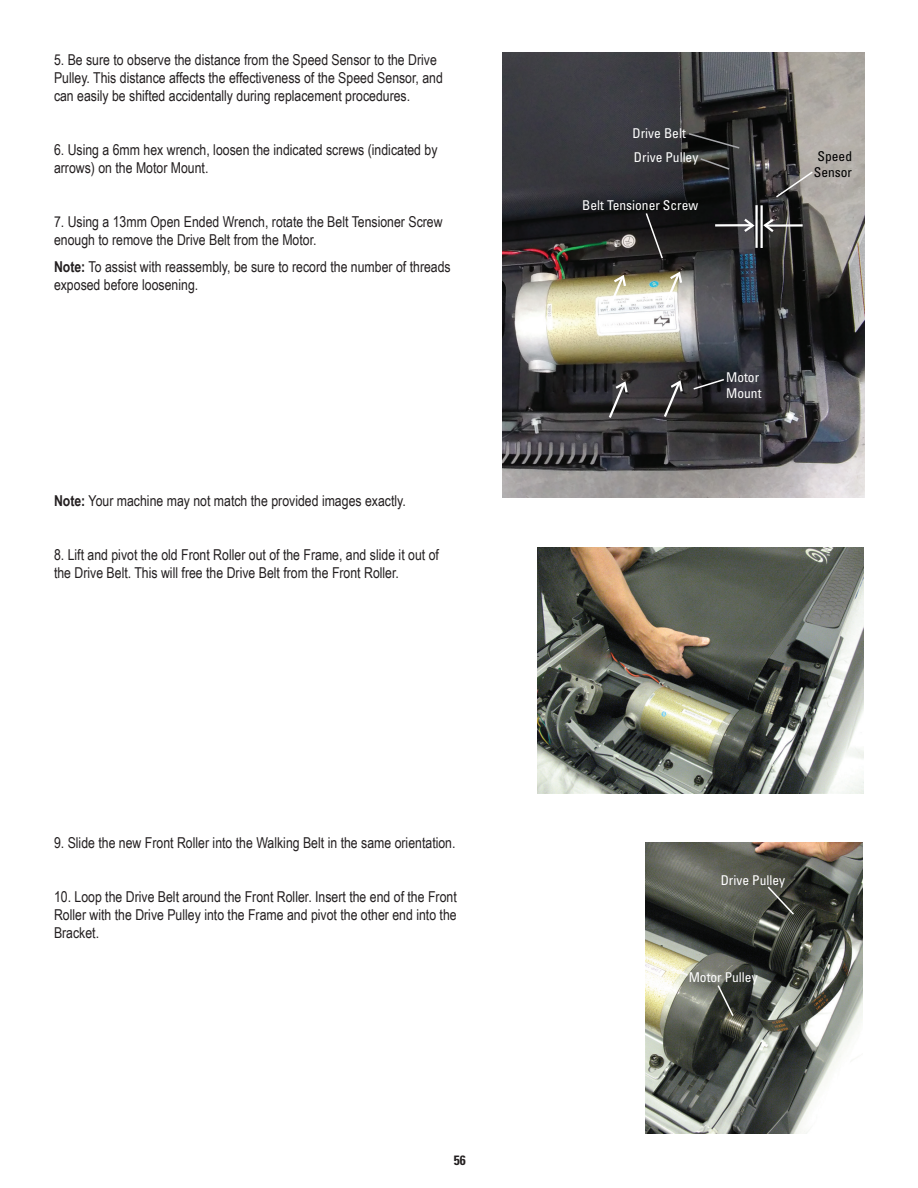
<style>
.page{position:relative;width:918px;height:1188px;background:#fff}
.page>*{position:absolute;margin:0;border:0;box-sizing:border-box;transform-origin:0 0}
.t1{font:15px/18px "Arial Narrow";color:#231f20}
.t2{font:condensed 13.5px/16.2px "Univers";color:#fff}
.t3{font:condensed 13.5px/16.2px "Univers";color:#000}
.t4{font:700 condensed 13.5px "Univers";color:#231f20}
.s1{font-weight:700}
</style>
<div class="page">
<img style="left:502px;top:53px;width:362px;height:445px">
<svg style="left:644px;top:212px;width:20px;height:48px"></svg>
<svg style="left:607px;top:379px;width:22px;height:41px"></svg>
<svg style="left:662px;top:379px;width:22px;height:40px"></svg>
<svg style="left:605px;top:273px;width:23px;height:41px"></svg>
<svg style="left:661px;top:270px;width:23px;height:41px"></svg>
<svg style="left:687px;top:132px;width:54px;height:18px"></svg>
<svg style="left:692px;top:378px;width:34px;height:13px"></svg>
<hr style="left:760px;top:205px;width:3px;height:43px;background:#fff">
<hr style="left:755px;top:205px;width:3px;height:43px;background:#fff">
<hr style="left:715px;top:224px;width:37px;height:3px;background:#fff">
<hr style="left:766px;top:224px;width:37px;height:3px;background:#fff">
<svg style="left:742px;top:216px;width:34px;height:18px"></svg>
<svg style="left:774px;top:170px;width:40px;height:29px"></svg>
<svg style="left:699px;top:157px;width:32px;height:14px"></svg>
<img style="left:537px;top:548px;width:326px;height:246px">
<img style="left:645px;top:843px;width:218px;height:290px">
<svg style="left:766px;top:885px;width:30px;height:31px"></svg>
<svg style="left:716px;top:984px;width:19px;height:34px"></svg>
<p class="t1" style="left:54px;top:50px;width:390px">5. Be sure to observe the distance from the Speed Sensor to the Drive<br>Pulley. This distance affects the effectiveness of the Speed Sensor, and can easily be shifted accidentally during replacement procedures.</p>
<p class="t1" style="left:54px;top:140px;width:385px">6. Using a 6mm hex wrench, loosen the indicated screws (indicated by arrows) on the Motor Mount.</p>
<p class="t1" style="left:54px;top:212px;width:390px">7. Using a 13mm Open Ended Wrench, rotate the Belt Tensioner Screw enough to remove the Drive Belt from the Motor.</p>
<p class="t1" style="left:54px;top:257px;width:398px"><span class="s1">Note:</span> To assist with reassembly, be sure to record the number of threads exposed before loosening.</p>
<p class="t1" style="left:54px;top:491px;width:353px"><span class="s1">Note:</span> Your machine may not match the provided images exactly.</p>
<p class="t1" style="left:54px;top:545px;width:386px">8. Lift and pivot the old Front Roller out of the Frame, and slide it out of the Drive Belt. This will free the Drive Belt from the Front Roller.</p>
<p class="t1" style="left:54px;top:833px;width:403px">9. Slide the new Front Roller into the Walking Belt in the same orientation.</p>
<p class="t1" style="left:54px;top:887px;width:404px;text-align:justify">10. Loop the Drive Belt around the Front Roller. Insert the end of the Front Roller with the Drive Pulley into the Frame and pivot the other end into the Bracket.</p>
<p class="t4" style="left:454px;top:1152px;width:13px">56</p>
<p class="t2" style="left:633px;top:125px;width:55px">Drive Belt</p>
<p class="t2" style="left:634px;top:149px;width:66px">Drive Pulley</p>
<p class="t2" style="left:582px;top:197px;width:117px">Belt Tensioner Screw</p>
<p class="t3" style="left:814px;top:148px;width:40px">Speed<br>Sensor</p>
<p class="t2" style="left:726px;top:369px;width:37px">Motor<br>Mount</p>
<p class="t2" style="left:721px;top:872px;width:66px">Drive Pulley</p>
<p class="t2" style="left:689px;top:969px;width:70px">Motor Pulley</p>
</div>
